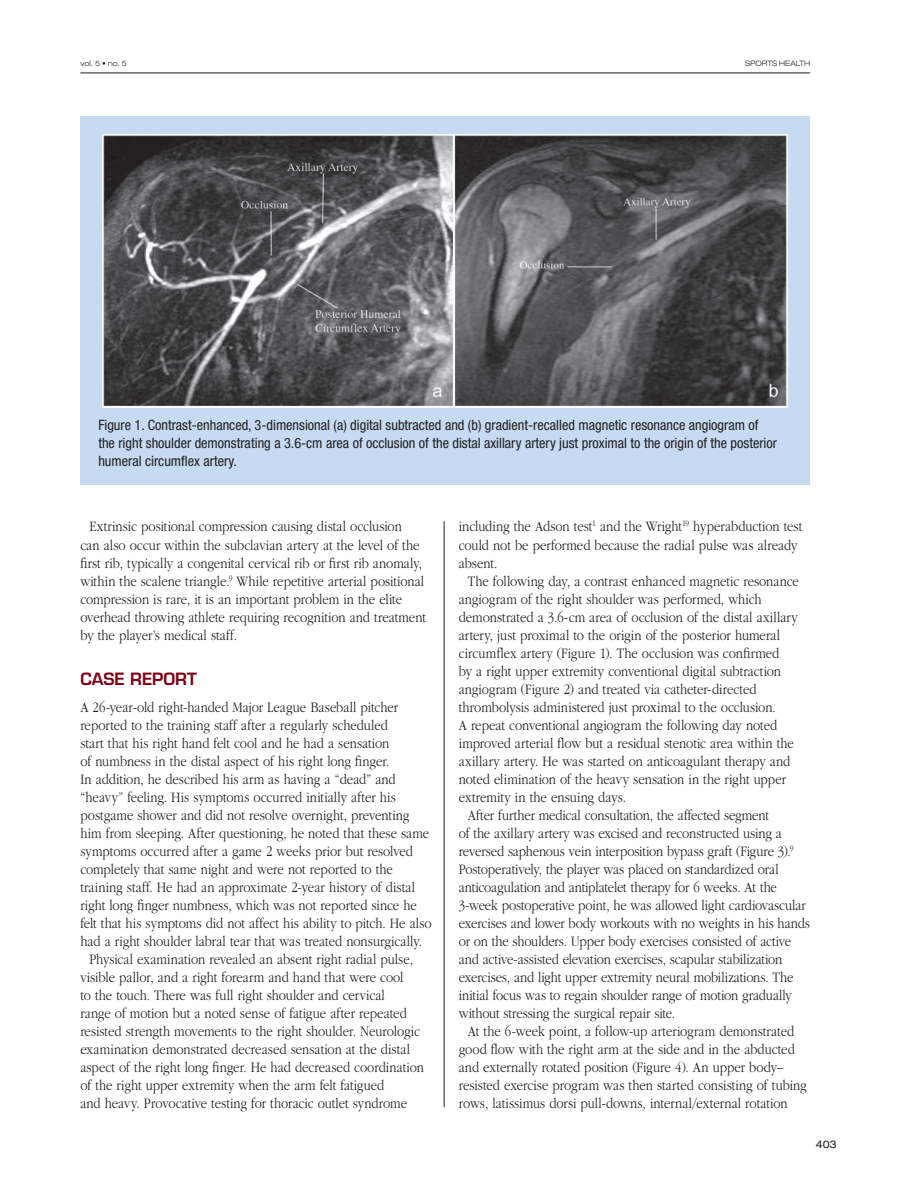
<style>
.page{position:relative;width:904px;height:1201px;background:#fff}
.page>*{position:absolute;margin:0;border:0;box-sizing:border-box;transform-origin:0 0}
.t1{font:600 16.5px "Eurostile";letter-spacing:-.005em;color:#7d0216}
.t2{font:300 15px/18px "ITC Garamond Std";color:#231f20;scale:.85 1}
.t3{font:condensed 14.25px/18px "Helvetica Neue LT Std";color:#231f20}
.t4{font:expanded 10.5px "Helvetica Neue LT Std";color:#231f20}
.t5{font:300 expanded 7.5px "Helvetica Neue LT Std";color:#231f20}
</style>
<div class="page">
<hr style="left:80px;top:72px;width:729px;height:1px;background:#231f20">
<hr style="left:443px;top:521px;width:1px;height:585px;background:#231f20">
<div style="left:80px;top:116px;width:729px;height:368px;background:#c6dbf1"></div>
<img style="left:103px;top:134px;width:684px;height:273px">
<p class="t5" style="left:80px;top:59px;width:48px">vol. 5 • no. 5</p>
<p class="t5" style="left:744px;top:59px;width:66px">SPORTS HEALTH</p>
<p class="t3" style="left:98px;top:416px;width:679px">Figure 1. Contrast-enhanced, 3-dimensional (a) digital subtracted and (b) gradient-recalled magnetic resonance angiogram of the right shoulder demonstrating a 3.6-cm area of occlusion of the distal axillary artery just proximal to the origin of the posterior humeral circumflex artery.</p>
<p class="t2" style="left:80px;top:518px;width:408px;text-indent:9px">Extrinsic positional compression causing distal occlusion<br>can also occur within the subclavian artery at the level of the first rib, typically a congenital cervical rib or first rib anomaly, within the scalene triangle.<sup>9</sup> While repetitive arterial positional compression is rare, it is an important problem in the elite overhead throwing athlete requiring recognition and treatment by the player’s medical staff.</p>
<p class="t1" style="left:80px;top:668px;width:118px">CASE REPORT</p>
<p class="t2" style="left:80px;top:698px;width:375px">A 26-year-old right-handed Major League Baseball pitcher</p>
<p class="t2" style="left:80px;top:716px;width:363px">reported to the training staff after a regularly scheduled</p>
<p class="t2" style="left:80px;top:734px;width:365px">start that his right hand felt cool and he had a sensation</p>
<p class="t2" style="left:80px;top:752px;width:365px">of numbness in the distal aspect of his right long finger.</p>
<p class="t2" style="left:80px;top:770px;width:372px">In addition, he described his arm as having a “dead” and</p>
<p class="t2" style="left:80px;top:788px;width:372px">“heavy” feeling. His symptoms occurred initially after his</p>
<p class="t2" style="left:80px;top:806px;width:388px">postgame shower and did not resolve overnight, preventing</p>
<p class="t2" style="left:80px;top:824px;width:412px">him from sleeping. After questioning, he noted that these same</p>
<p class="t2" style="left:80px;top:842px;width:393px">symptoms occurred after a game 2 weeks prior but resolved</p>
<p class="t2" style="left:80px;top:860px;width:369px">completely that same night and were not reported to the</p>
<p class="t2" style="left:80px;top:878px;width:395px">training staff. He had an approximate 2-year history of distal</p>
<p class="t2" style="left:80px;top:896px;width:397px">right long finger numbness, which was not reported since he</p>
<p class="t2" style="left:80px;top:914px;width:414px">felt that his symptoms did not affect his ability to pitch. He also</p>
<p class="t2" style="left:80px;top:932px;width:403px">had a right shoulder labral tear that was treated nonsurgically.</p>
<p class="t2" style="left:89px;top:950px;width:382px">Physical examination revealed an absent right radial pulse,</p>
<p class="t2" style="left:80px;top:968px;width:381px">visible pallor, and a right forearm and hand that were cool</p>
<p class="t2" style="left:80px;top:986px;width:359px">to the touch. There was full right shoulder and cervical</p>
<p class="t2" style="left:80px;top:1004px;width:385px">range of motion but a noted sense of fatigue after repeated</p>
<p class="t2" style="left:80px;top:1022px;width:401px">resisted strength movements to the right shoulder. Neurologic</p>
<p class="t2" style="left:80px;top:1040px;width:389px">examination demonstrated decreased sensation at the distal</p>
<p class="t2" style="left:80px;top:1058px;width:405px">aspect of the right long finger. He had decreased coordination</p>
<p class="t2" style="left:80px;top:1076px;width:359px">of the right upper extremity when the arm felt fatigued</p>
<p class="t2" style="left:80px;top:1094px;width:385px">and heavy. Provocative testing for thoracic outlet syndrome</p>
<p class="t2" style="left:458px;top:518px;width:405px">including the Adson test<sup>1</sup> and the Wright<sup>19</sup> hyperabduction test could not be performed because the radial pulse was already absent.</p>
<p class="t2" style="left:467px;top:572px;width:391px">The following day, a contrast enhanced magnetic resonance</p>
<p class="t2" style="left:458px;top:590px;width:358px">angiogram of the right shoulder was performed, which</p>
<p class="t2" style="left:458px;top:608px;width:400px">demonstrated a 3.6-cm area of occlusion of the distal axillary</p>
<p class="t2" style="left:458px;top:626px;width:379px">artery, just proximal to the origin of the posterior humeral</p>
<p class="t2" style="left:458px;top:644px;width:378px">circumflex artery (Figure 1). The occlusion was confirmed</p>
<p class="t2" style="left:458px;top:662px;width:380px">by a right upper extremity conventional digital subtraction</p>
<p class="t2" style="left:458px;top:680px;width:352px">angiogram (Figure 2) and treated via catheter-directed</p>
<p class="t2" style="left:458px;top:698px;width:374px">thrombolysis administered just proximal to the occlusion.</p>
<p class="t2" style="left:458px;top:716px;width:376px">A repeat conventional angiogram the following day noted</p>
<p class="t2" style="left:458px;top:734px;width:395px">improved arterial flow but a residual stenotic area within the</p>
<p class="t2" style="left:458px;top:752px;width:391px">axillary artery. He was started on anticoagulant therapy and</p>
<p class="t2" style="left:458px;top:770px;width:386px">noted elimination of the heavy sensation in the right upper</p>
<p class="t2" style="left:458px;top:788px;width:198px">extremity in the ensuing days.</p>
<p class="t2" style="left:467px;top:806px;width:356px">After further medical consultation, the affected segment</p>
<p class="t2" style="left:458px;top:824px;width:381px">of the axillary artery was excised and reconstructed using a</p>
<p class="t2" style="left:458px;top:842px;width:395px">reversed saphenous vein interposition bypass graft (Figure 3).<sup>9</sup></p>
<p class="t2" style="left:458px;top:860px;width:377px">Postoperatively, the player was placed on standardized oral</p>
<p class="t2" style="left:458px;top:878px;width:375px">anticoagulation and antiplatelet therapy for 6 weeks. At the</p>
<p class="t2" style="left:458px;top:896px;width:409px">3-week postoperative point, he was allowed light cardiovascular</p>
<p class="t2" style="left:458px;top:914px;width:414px">exercises and lower body workouts with no weights in his hands</p>
<p class="t2" style="left:458px;top:932px;width:392px">or on the shoulders. Upper body exercises consisted of active</p>
<p class="t2" style="left:458px;top:950px;width:382px">and active-assisted elevation exercises, scapular stabilization</p>
<p class="t2" style="left:458px;top:968px;width:395px">exercises, and light upper extremity neural mobilizations. The</p>
<p class="t2" style="left:458px;top:986px;width:393px">initial focus was to regain shoulder range of motion gradually</p>
<p class="t2" style="left:458px;top:1004px;width:256px">without stressing the surgical repair site.</p>
<p class="t2" style="left:467px;top:1022px;width:385px">At the 6-week point, a follow-up arteriogram demonstrated</p>
<p class="t2" style="left:458px;top:1040px;width:396px">good flow with the right arm at the side and in the abducted</p>
<p class="t2" style="left:458px;top:1058px;width:383px">and externally rotated position (Figure 4). An upper body–</p>
<p class="t2" style="left:458px;top:1076px;width:411px">resisted exercise program was then started consisting of tubing</p>
<p class="t2" style="left:458px;top:1094px;width:388px">rows, latissimus dorsi pull-downs, internal/external rotation</p>
<p class="t4" style="left:815px;top:1137px;width:23px">403</p>
</div>
